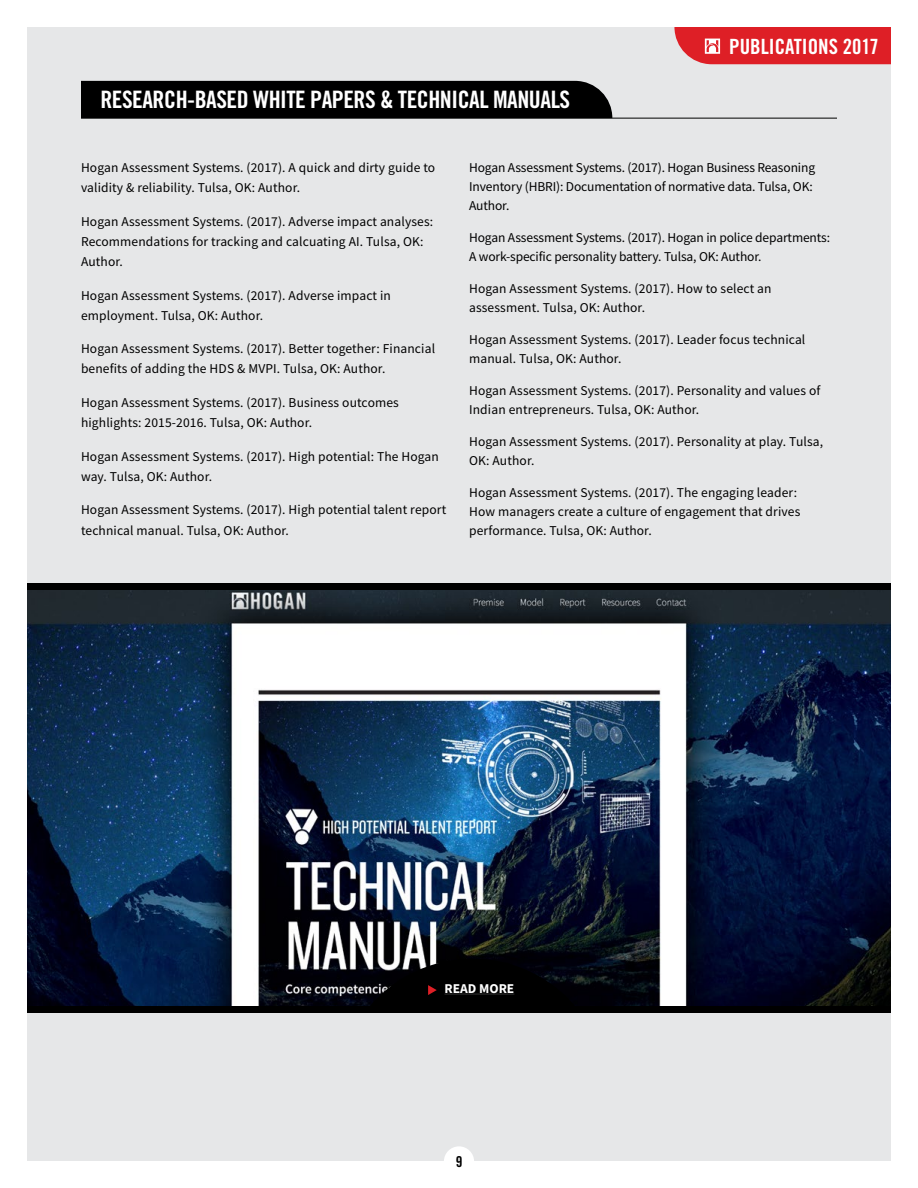
<style>
.page{position:relative;width:918px;height:1188px;background:#fff}
.page>*{position:absolute;margin:0;border:0;box-sizing:border-box;transform-origin:0 0}
.t1{font:24px "Trade Gothic Bold Cond Twenty";letter-spacing:-.02em;color:#fff}
.t2{font:21px "Trade Gothic Bold Cond Twenty";color:#fff}
.t3{font:15px "Trade Gothic Bold Cond Twenty";color:#000}
.t4{font:13.5px/20.1px "Source Sans Pro";letter-spacing:.01em;color:#000}
.t5{font:13.5px/18.8px "Source Sans Pro";letter-spacing:-.01em;color:#000}
.t6{font:700 13.5px "Source Sans Pro";color:#fff}
</style>
<div class="page">
<div style="left:27px;top:27px;width:864px;height:1134px;background:#e6e7e8"></div>
<div style="left:444px;top:1146px;width:30px;height:31px;background:#fff;border-radius:50%"></div>
<svg style="left:674px;top:27px;width:217px;height:37px;background:#de2b31"></svg>
<hr style="left:81px;top:118px;width:756px;height:1px;background:#000">
<div style="left:81px;top:81px;width:531px;height:37px;background:#000"></div>
<img style="left:27px;top:589px;width:864px;height:417px">
<div style="left:27px;top:583px;width:864px;height:6px;background:#000"></div>
<div style="left:27px;top:1006px;width:864px;height:6px;background:#000"></div>
<svg style="left:365px;top:959px;width:215px;height:47px;background:#0c0c0e"></svg>
<h1 class="t1" style="left:100px;top:85px;width:471px">RESEARCH-BASED WHITE PAPERS &amp; TECHNICAL MANUALS</h1>
<h2 class="t2" style="left:729px;top:33px;width:151px">PUBLICATIONS 2017</h2>
<p class="t4" style="left:81px;top:158px;width:356px">Hogan Assessment Systems. (2017). A quick and dirty guide to validity &amp; reliability. Tulsa, OK: Author.</p>
<p class="t4" style="left:81px;top:211px;width:354px">Hogan Assessment Systems. (2017). Adverse impact analyses:<br>Recommendations for tracking and calcuating AI. Tulsa, OK:<br>Author.</p>
<p class="t4" style="left:81px;top:285px;width:311px">Hogan Assessment Systems. (2017). Adverse impact in employment. Tulsa, OK: Author.</p>
<p class="t4" style="left:81px;top:339px;width:356px">Hogan Assessment Systems. (2017). Better together: Financial benefits of adding the HDS &amp; MVPI. Tulsa, OK: Author.</p>
<p class="t4" style="left:81px;top:392px;width:319px">Hogan Assessment Systems. (2017). Business outcomes highlights: 2015-2016. Tulsa, OK: Author.</p>
<p class="t4" style="left:81px;top:446px;width:359px">Hogan Assessment Systems. (2017). High potential: The Hogan way. Tulsa, OK: Author.</p>
<p class="t4" style="left:81px;top:500px;width:367px">Hogan Assessment Systems. (2017). High potential talent report technical manual. Tulsa, OK: Author.</p>
<p class="t5" style="left:469px;top:158px;width:348px">Hogan Assessment Systems. (2017). Hogan Business Reasoning<br>Inventory (HBRI): Documentation of normative data. Tulsa, OK:<br>Author.</p>
<p class="t5" style="left:469px;top:228px;width:362px">Hogan Assessment Systems. (2017). Hogan in police departments:<br>A work-specific personality battery. Tulsa, OK: Author.</p>
<p class="t4" style="left:469px;top:279px;width:304px;line-height:18.8px">Hogan Assessment Systems. (2017). How to select an assessment. Tulsa, OK: Author.</p>
<p class="t4" style="left:469px;top:330px;width:338px;line-height:18.8px">Hogan Assessment Systems. (2017). Leader focus technical manual. Tulsa, OK: Author.</p>
<p class="t4" style="left:469px;top:381px;width:353px;line-height:18.8px">Hogan Assessment Systems. (2017). Personality and values of<br>Indian entrepreneurs. Tulsa, OK: Author.</p>
<p class="t4" style="left:469px;top:432px;width:356px;line-height:18.8px">Hogan Assessment Systems. (2017). Personality at play. Tulsa,<br>OK: Author.</p>
<p class="t4" style="left:469px;top:483px;width:333px;line-height:18.8px">Hogan Assessment Systems. (2017). The engaging leader:<br>How managers create a culture of engagement that drives performance. Tulsa, OK: Author.</p>
<p class="t6" style="left:444px;top:979px;width:71px">READ MORE</p>
<p class="t3" style="left:456px;top:1152px;width:8px">9</p>
</div>
